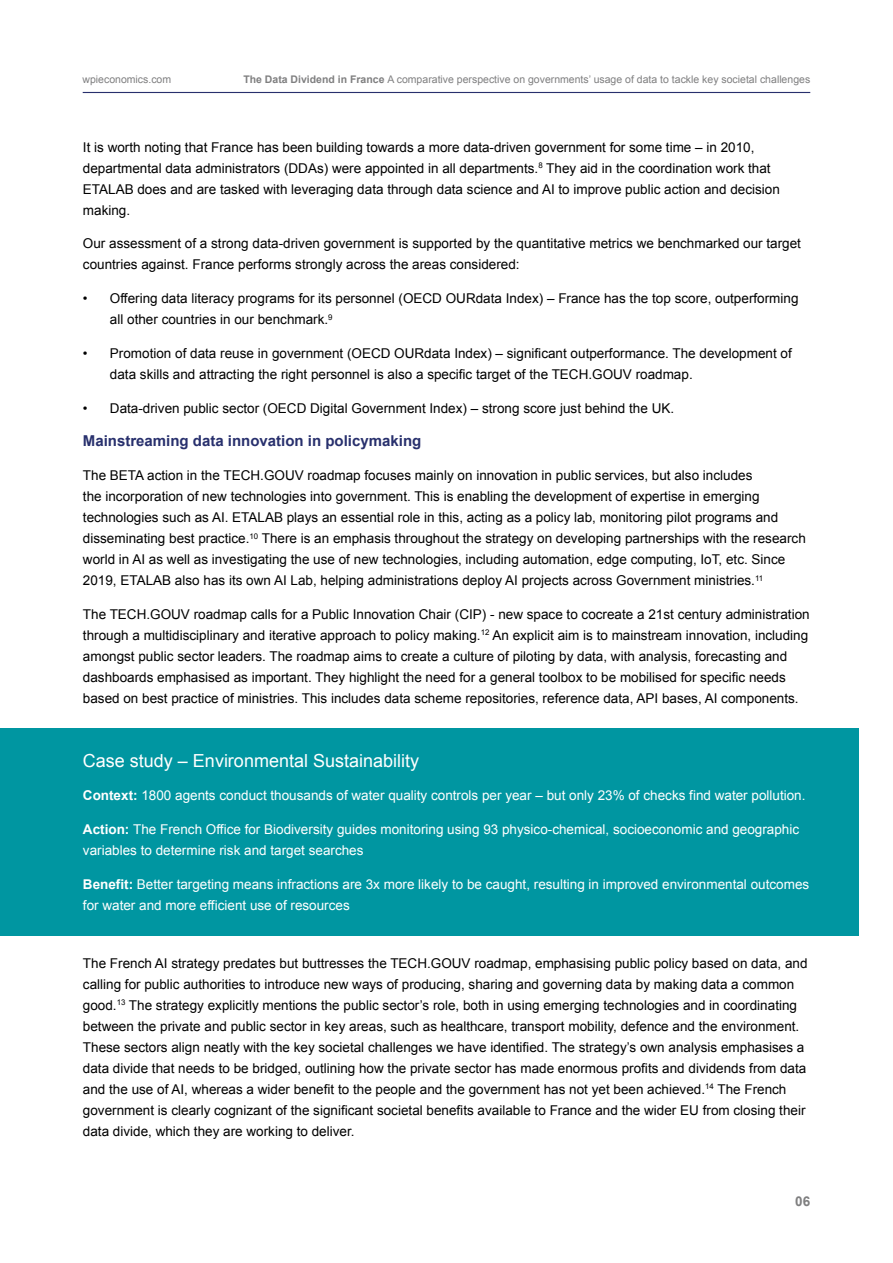
<style>
.page{position:relative;width:893px;height:1263px;background:#fff}
.page>*{position:absolute;margin:0;border:0;box-sizing:border-box;transform-origin:0 0}
.Box_Headings{font:18px "Arial";color:#fff}
.t1{font:700 15px "Arial";color:#28306d}
.Body_Text{font:13.5px/21px "Arial";color:#000}
.Box_Text{font:13.5px/21px "Arial";color:#fff}
.t2{font:700 13.5px "Arial";color:#7f7f80}
.t3{font:10.5px "Arial";color:#7f7f80}
.s1{font-weight:700}
</style>
<div class="page">
<hr style="left:83px;top:92px;width:727px;height:1px;background:#28306d">
<div style="left:0;top:728px;width:859px;height:207px;background:#0096a1"></div>
<p class="t3" style="left:82px;top:73px;width:90px">wpieconomics.com</p>
<p class="t3" style="left:243px;top:73px;width:568px"><span class="s1">The Data Dividend in France</span> A comparative perspective on governments’ usage of data to tackle key societal challenges</p>
<p class="Body_Text" style="left:83px;top:136px;width:698px">It is worth noting that France has been building towards a more data-driven government for some time – in 2010, departmental data administrators (DDAs) were appointed in all departments.<sup>8</sup> They aid in the coordination work that ETALAB does and are tasked with leveraging data through data science and AI to improve public action and decision making.</p>
<p class="Body_Text" style="left:83px;top:233px;width:720px">Our assessment of a strong data-driven government is supported by the quantitative metrics we benchmarked our target countries against. France performs strongly across the areas considered:</p>
<p class="Body_Text" style="left:110px;top:288px;width:690px;text-indent:-27px">• Offering data literacy programs for its personnel (OECD OURdata Index) – France has the top score, outperforming all other countries in our benchmark.<sup>9</sup></p>
<p class="Body_Text" style="left:110px;top:343px;width:683px;text-indent:-27px">• Promotion of data reuse in government (OECD OURdata Index) – significant outperformance. The development of data skills and attracting the right personnel is also a specific target of the TECH.GOUV roadmap.</p>
<p class="Body_Text" style="left:83px;top:397px;width:593px">• Data-driven public sector (OECD Digital Government Index) – strong score just behind the UK.</p>
<h3 class="t1" style="left:83px;top:431px;width:340px">Mainstreaming data innovation in policymaking</h3>
<p class="Body_Text" style="left:83px;top:465px;width:724px">The BETA action in the TECH.GOUV roadmap focuses mainly on innovation in public services, but also includes<br>the incorporation of new technologies into government. This is enabling the development of expertise in emerging technologies such as AI. ETALAB plays an essential role in this, acting as a policy lab, monitoring pilot programs and disseminating best practice.<sup>10</sup> There is an emphasis throughout the strategy on developing partnerships with the research world in AI as well as investigating the use of new technologies, including automation, edge computing, IoT, etc. Since 2019, ETALAB also has its own AI Lab, helping administrations deploy AI projects across Government ministries.<sup>11</sup></p>
<p class="Body_Text" style="left:83px;top:604px;width:728px">The TECH.GOUV roadmap calls for a Public Innovation Chair (CIP) - new space to cocreate a 21st century administration through a multidisciplinary and iterative approach to policy making.<sup>12</sup> An explicit aim is to mainstream innovation, including amongst public sector leaders. The roadmap aims to create a culture of piloting by data, with analysis, forecasting and dashboards emphasised as important. They highlight the need for a general toolbox to be mobilised for specific needs based on best practice of ministries. This includes data scheme repositories, reference data, API bases, AI components.</p>
<p class="Box_Headings" style="left:83px;top:748px;width:338px">Case study – Environmental Sustainability</p>
<p class="Box_Text" style="left:83px;top:785px;width:724px"><span class="s1">Context:</span> 1800 agents conduct thousands of water quality controls per year – but only 23% of checks find water pollution.</p>
<p class="Box_Text" style="left:83px;top:819px;width:718px"><span class="s1">Action:</span> The French Office for Biodiversity guides monitoring using 93 physico-chemical, socioeconomic and geographic variables to determine risk and target searches</p>
<p class="Box_Text" style="left:83px;top:874px;width:728px"><span class="s1">Benefit:</span> Better targeting means infractions are 3x more likely to be caught, resulting in improved environmental outcomes for water and more efficient use of resources</p>
<p class="Body_Text" style="left:83px;top:952px;width:726px">The French AI strategy predates but buttresses the TECH.GOUV roadmap, emphasising public policy based on data, and calling for public authorities to introduce new ways of producing, sharing and governing data by making data a common good.<sup>13</sup> The strategy explicitly mentions the public sector’s role, both in using emerging technologies and in coordinating between the private and public sector in key areas, such as healthcare, transport mobility, defence and the environment.<br>These sectors align neatly with the key societal challenges we have identified. The strategy’s own analysis emphasises a data divide that needs to be bridged, outlining how the private sector has made enormous profits and dividends from data and the use of AI, whereas a wider benefit to the people and the government has not yet been achieved.<sup>14</sup> The French government is clearly cognizant of the significant societal benefits available to France and the wider EU from closing their data divide, which they are working to deliver.</p>
<p class="t2" style="left:795px;top:1193px;width:17px">06</p>
</div>
